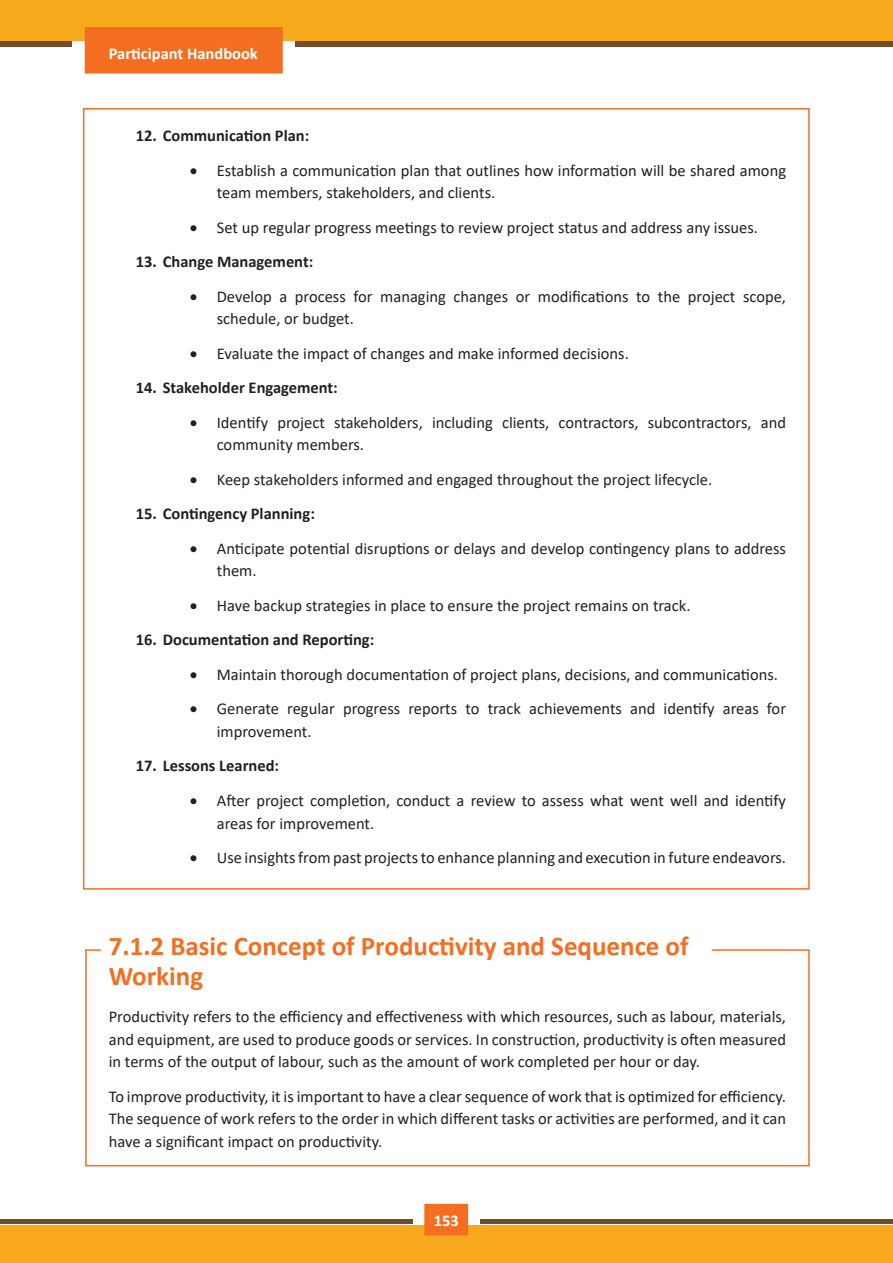
<style>
.page{position:relative;width:893px;height:1263px;background:#fff}
.page>*{position:absolute;margin:0;border:0;box-sizing:border-box;transform-origin:0 0}
.CHAPTER_POINT{font:700 27px/30px "Calibri";color:#f36e21}
.t1{font:16.5px/22.5px "Calibri";color:#231f20}
.t2{font:700 16.5px "Calibri";color:#231f20}
.t3{font:700 16.5px "Calibri";color:#fff}
</style>
<div class="page">
<div style="left:0;top:1225px;width:893px;height:38px;background:#f7a81c"></div>
<hr style="left:481px;top:1219px;width:412px;height:4px;background:#744c27">
<hr style="left:0;top:1219px;width:413px;height:4px;background:#744c27">
<svg style="left:0;top:40px;width:71px;height:6px"></svg>
<svg style="left:296px;top:40px;width:596px;height:6px;fill:#744c27"></svg>
<div style="left:0;top:0;width:893px;height:40px;background:#f7aa1b"></div>
<hr style="left:892px;top:0;width:1px;height:46px;background:#744c27">
<hr style="left:892px;top:0;width:1px;height:40px;background:#f7aa1b">
<div style="left:85px;top:27px;width:198px;height:47px;background:#f36e21;border:2px solid #f36e21"></div>
<div style="left:424px;top:1204px;width:44px;height:31px;background:#f36e21"></div>
<svg style="left:85px;top:949px;width:725px;height:218px"></svg>
<p class="t3" style="left:109px;top:42px;width:151px">Participant Handbook</p>
<p class="t2" style="left:136px;top:124px;width:175px">12. Communication Plan:</p>
<p class="t1" style="left:217px;top:159px;width:571px;text-indent:-27px">• Establish a communication plan that outlines how information will be shared among team members, stakeholders, and clients.</p>
<p class="t1" style="left:190px;top:216px;width:570px">• Set up regular progress meetings to review project status and address any issues.</p>
<p class="t2" style="left:136px;top:250px;width:179px">13. Change Management:</p>
<p class="t1" style="left:217px;top:285px;width:571px;text-indent:-27px">• Develop a process for managing changes or modifications to the project scope, schedule, or budget.</p>
<p class="t1" style="left:190px;top:342px;width:440px">• Evaluate the impact of changes and make informed decisions.</p>
<p class="t2" style="left:136px;top:376px;width:204px">14. Stakeholder Engagement:</p>
<p class="t1" style="left:217px;top:411px;width:571px;text-indent:-27px">• Identify project stakeholders, including clients, contractors, subcontractors, and community members.</p>
<p class="t1" style="left:190px;top:468px;width:524px">• Keep stakeholders informed and engaged throughout the project lifecycle.</p>
<p class="t2" style="left:136px;top:502px;width:181px">15. Contingency Planning:</p>
<p class="t1" style="left:217px;top:537px;width:571px;text-indent:-27px">• Anticipate potential disruptions or delays and develop contingency plans to address them.</p>
<p class="t1" style="left:190px;top:594px;width:502px">• Have backup strategies in place to ensure the project remains on track.</p>
<p class="t2" style="left:136px;top:628px;width:240px">16. Documentation and Reporting:</p>
<p class="t1" style="left:190px;top:663px;width:590px">• Maintain thorough documentation of project plans, decisions, and communications.</p>
<p class="t1" style="left:217px;top:697px;width:571px;text-indent:-27px">• Generate regular progress reports to track achievements and identify areas for improvement.</p>
<p class="t2" style="left:136px;top:754px;width:145px">17. Lessons Learned:</p>
<p class="t1" style="left:217px;top:789px;width:571px;text-indent:-27px">• After project completion, conduct a review to assess what went well and identify areas for improvement.</p>
<p class="t1" style="left:190px;top:846px;width:598px">• Use insights from past projects to enhance planning and execution in future endeavors.</p>
<p class="CHAPTER_POINT" style="left:109px;top:930px;width:581px">7.1.2 Basic Concept of Productivity and Sequence of<br>Working</p>
<p class="t1" style="left:109px;top:1005px;width:679px;text-align:justify">Productivity refers to the efficiency and effectiveness with which resources, such as labour, materials, and equipment, are used to produce goods or services. In construction, productivity is often measured in terms of the output of labour, such as the amount of work completed per hour or day.</p>
<p class="t1" style="left:109px;top:1084px;width:679px;text-align:justify">To improve productivity, it is important to have a clear sequence of work that is optimized for efficiency.<br>The sequence of work refers to the order in which different tasks or activities are performed, and it can have a significant impact on productivity.</p>
<p class="t3" style="left:434px;top:1209px;width:27px">153</p>
</div>
